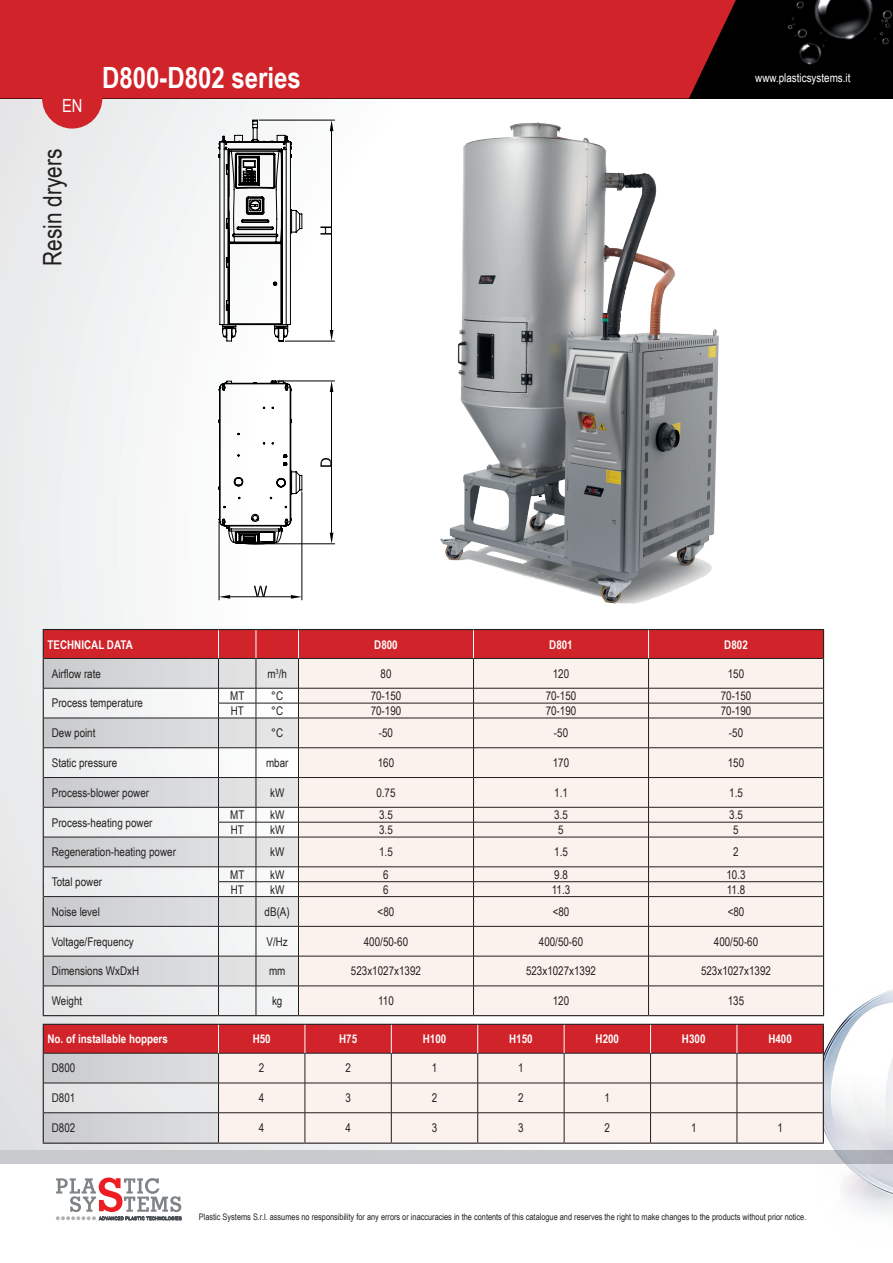
<style>
.page{position:relative;width:893px;height:1263px;background:#fff}
.page>*{position:absolute;margin:0;border:0;box-sizing:border-box;transform-origin:0 0}
.t1{font:700 29.25px "Arial Narrow";color:#fff}
.t2{font:25.5px "Arial Narrow";color:#231f20}
.t3{font:18px "Arial Narrow";color:#fff}
.t4{font:12px "Arial Narrow";color:#231f20}
.t5{font:700 12px "Arial Narrow";color:#fff}
.t6{font:12px "Arial Narrow";color:#fff}
.t7{font:9px "Arial Narrow";color:#231f20}
</style>
<div class="page">
<div style="left:0;top:98px;width:893px;height:1051px;background:linear-gradient(to right,#f0f1f2,#fff)"></div>
<div style="left:0;top:0;width:893px;height:98px;background:#000"></div>
<img style="left:788px;top:0;width:104px;height:65px">
<div style="left:0;top:0;width:736px;height:98px;background:#d1232a"></div>
<img style="left:812px;top:972px;width:81px;height:242px">
<div style="left:42px;top:68px;width:60px;height:61px;background:#d1232a;border-radius:50%"></div>
<svg style="left:56px;top:1177px;width:125px;height:43px"></svg>
<hr style="left:230px;top:596px;width:61px;height:1px;background:#000">
<hr style="left:302px;top:492px;width:1px;height:108px;background:#000">
<hr style="left:219px;top:521px;width:1px;height:79px;background:#000">
<svg style="left:219px;top:595px;width:11px;height:4px"></svg>
<svg style="left:291px;top:595px;width:11px;height:4px"></svg>
<svg style="left:254px;top:586px;width:13px;height:11px"></svg>
<svg style="left:219px;top:120px;width:116px;height:424px"></svg>
<img style="left:440px;top:123px;width:286px;height:482px">
<hr style="left:43px;top:1015px;width:175px;height:1px;background:#231f20">
<hr style="left:218px;top:1015px;width:38px;height:1px;background:#231f20">
<hr style="left:256px;top:1015px;width:42px;height:1px;background:#231f20">
<hr style="left:298px;top:1015px;width:175px;height:1px;background:#231f20">
<hr style="left:473px;top:1015px;width:175px;height:1px;background:#231f20">
<hr style="left:648px;top:1015px;width:176px;height:1px;background:#231f20">
<svg style="left:43px;top:629px;width:781px;height:386px;background:#e7d5d3"></svg>
<hr style="left:43px;top:1142px;width:175px;height:2px;background:#231f20">
<hr style="left:218px;top:1142px;width:87px;height:2px;background:#231f20">
<hr style="left:305px;top:1142px;width:86px;height:2px;background:#231f20">
<hr style="left:391px;top:1142px;width:87px;height:2px;background:#231f20">
<hr style="left:478px;top:1142px;width:86px;height:2px;background:#231f20">
<hr style="left:564px;top:1142px;width:86px;height:2px;background:#231f20">
<hr style="left:650px;top:1142px;width:87px;height:2px;background:#231f20">
<hr style="left:737px;top:1142px;width:87px;height:2px;background:#231f20">
<svg style="left:43px;top:1024px;width:781px;height:119px;background:#e2b4b4"></svg>
<h3 class="t3" style="left:62px;top:92px;width:22px">EN</h3>
<p class="t2" style="left:34px;top:266px;width:119px;rotate:-90deg">Resin dryers</p>
<p class="t1" style="left:102px;top:55px;width:200px">D800-D802 series</p>
<p class="t6" style="left:755px;top:69px;width:97px">www.plasticsystems.it</p>
<p class="t5" style="left:48px;top:635px;width:87px">TECHNICAL DATA</p>
<p class="t5" style="left:374px;top:635px;width:25px">D800</p>
<p class="t5" style="left:549px;top:635px;width:25px">D801</p>
<p class="t5" style="left:724px;top:635px;width:25px">D802</p>
<p class="t4" style="left:52px;top:665px;width:51px">Airflow rate</p>
<p class="t4" style="left:267px;top:665px;width:21px">m<sup>3</sup>/h</p>
<p class="t4" style="left:381px;top:665px;width:12px">80</p>
<p class="t4" style="left:553px;top:665px;width:18px">120</p>
<p class="t4" style="left:728px;top:665px;width:18px">150</p>
<p class="t4" style="left:52px;top:694px;width:93px">Process temperature</p>
<p class="t4" style="left:230px;top:687px;width:16px">MT</p>
<p class="t4" style="left:271px;top:687px;width:13px">°C</p>
<p class="t4" style="left:371px;top:687px;width:32px">70-150</p>
<p class="t4" style="left:546px;top:687px;width:32px">70-150</p>
<p class="t4" style="left:721px;top:687px;width:32px">70-150</p>
<p class="t4" style="left:231px;top:702px;width:15px">HT</p>
<p class="t4" style="left:271px;top:702px;width:13px">°C</p>
<p class="t4" style="left:371px;top:702px;width:32px">70-190</p>
<p class="t4" style="left:546px;top:702px;width:32px">70-190</p>
<p class="t4" style="left:721px;top:702px;width:32px">70-190</p>
<p class="t4" style="left:52px;top:724px;width:45px">Dew point</p>
<p class="t4" style="left:271px;top:724px;width:13px">°C</p>
<p class="t4" style="left:379px;top:724px;width:16px">-50</p>
<p class="t4" style="left:554px;top:724px;width:16px">-50</p>
<p class="t4" style="left:729px;top:724px;width:16px">-50</p>
<p class="t4" style="left:52px;top:754px;width:67px">Static pressure</p>
<p class="t4" style="left:266px;top:754px;width:24px">mbar</p>
<p class="t4" style="left:378px;top:754px;width:18px">160</p>
<p class="t4" style="left:553px;top:754px;width:18px">170</p>
<p class="t4" style="left:728px;top:754px;width:18px">150</p>
<p class="t4" style="left:52px;top:784px;width:99px">Process-blower power</p>
<p class="t4" style="left:270px;top:784px;width:16px">kW</p>
<p class="t4" style="left:376px;top:784px;width:21px">0.75</p>
<p class="t4" style="left:554px;top:784px;width:15px">1.1</p>
<p class="t4" style="left:729px;top:784px;width:15px">1.5</p>
<p class="t4" style="left:52px;top:813px;width:102px">Process-heating power</p>
<p class="t4" style="left:230px;top:806px;width:16px">MT</p>
<p class="t4" style="left:270px;top:806px;width:16px">kW</p>
<p class="t4" style="left:379px;top:806px;width:15px">3.5</p>
<p class="t4" style="left:554px;top:806px;width:15px">3.5</p>
<p class="t4" style="left:729px;top:806px;width:15px">3.5</p>
<p class="t4" style="left:231px;top:821px;width:15px">HT</p>
<p class="t4" style="left:270px;top:821px;width:16px">kW</p>
<p class="t4" style="left:379px;top:821px;width:15px">3.5</p>
<p class="t4" style="left:558px;top:821px;width:7px">5</p>
<p class="t4" style="left:733px;top:821px;width:7px">5</p>
<p class="t4" style="left:52px;top:843px;width:126px">Regeneration-heating power</p>
<p class="t4" style="left:270px;top:843px;width:16px">kW</p>
<p class="t4" style="left:379px;top:843px;width:15px">1.5</p>
<p class="t4" style="left:554px;top:843px;width:15px">1.5</p>
<p class="t4" style="left:733px;top:843px;width:7px">2</p>
<p class="t4" style="left:52px;top:873px;width:52px">Total power</p>
<p class="t4" style="left:230px;top:865px;width:16px">MT</p>
<p class="t4" style="left:270px;top:865px;width:16px">kW</p>
<p class="t4" style="left:383px;top:865px;width:7px">6</p>
<p class="t4" style="left:554px;top:865px;width:15px">9.8</p>
<p class="t4" style="left:726px;top:865px;width:21px">10.3</p>
<p class="t4" style="left:231px;top:880px;width:15px">HT</p>
<p class="t4" style="left:270px;top:880px;width:16px">kW</p>
<p class="t4" style="left:383px;top:880px;width:7px">6</p>
<p class="t4" style="left:552px;top:880px;width:20px">11.3</p>
<p class="t4" style="left:727px;top:880px;width:20px">11.8</p>
<p class="t4" style="left:52px;top:903px;width:50px">Noise level</p>
<p class="t4" style="left:265px;top:903px;width:27px">dB(A)</p>
<p class="t4" style="left:378px;top:903px;width:18px">&lt;80</p>
<p class="t4" style="left:553px;top:903px;width:18px">&lt;80</p>
<p class="t4" style="left:728px;top:903px;width:18px">&lt;80</p>
<p class="t4" style="left:52px;top:932px;width:84px">Voltage/Frequency</p>
<p class="t4" style="left:267px;top:932px;width:23px">V/Hz</p>
<p class="t4" style="left:364px;top:932px;width:46px">400/50-60</p>
<p class="t4" style="left:539px;top:932px;width:46px">400/50-60</p>
<p class="t4" style="left:714px;top:932px;width:46px">400/50-60</p>
<p class="t4" style="left:52px;top:962px;width:89px">Dimensions WxDxH</p>
<p class="t4" style="left:269px;top:962px;width:18px">mm</p>
<p class="t4" style="left:351px;top:962px;width:72px">523x1027x1392</p>
<p class="t4" style="left:526px;top:962px;width:72px">523x1027x1392</p>
<p class="t4" style="left:701px;top:962px;width:72px">523x1027x1392</p>
<p class="t4" style="left:52px;top:992px;width:32px">Weight</p>
<p class="t4" style="left:272px;top:992px;width:12px">kg</p>
<p class="t4" style="left:378px;top:992px;width:17px">110</p>
<p class="t4" style="left:553px;top:992px;width:18px">120</p>
<p class="t4" style="left:728px;top:992px;width:18px">135</p>
<p class="t5" style="left:48px;top:1030px;width:122px">No. of installable hoppers</p>
<p class="t5" style="left:253px;top:1030px;width:20px">H50</p>
<p class="t5" style="left:339px;top:1030px;width:20px">H75</p>
<p class="t5" style="left:423px;top:1030px;width:25px">H100</p>
<p class="t5" style="left:509px;top:1030px;width:25px">H150</p>
<p class="t5" style="left:596px;top:1030px;width:25px">H200</p>
<p class="t5" style="left:682px;top:1030px;width:25px">H300</p>
<p class="t5" style="left:768px;top:1030px;width:25px">H400</p>
<p class="t4" style="left:52px;top:1059px;width:25px">D800</p>
<p class="t4" style="left:259px;top:1059px;width:7px">2</p>
<p class="t4" style="left:345px;top:1059px;width:7px">2</p>
<p class="t4" style="left:432px;top:1059px;width:7px">1</p>
<p class="t4" style="left:518px;top:1059px;width:7px">1</p>
<p class="t4" style="left:52px;top:1089px;width:25px">D801</p>
<p class="t4" style="left:259px;top:1089px;width:7px">4</p>
<p class="t4" style="left:345px;top:1089px;width:7px">3</p>
<p class="t4" style="left:432px;top:1089px;width:7px">2</p>
<p class="t4" style="left:518px;top:1089px;width:7px">2</p>
<p class="t4" style="left:605px;top:1089px;width:7px">1</p>
<p class="t4" style="left:52px;top:1119px;width:25px">D802</p>
<p class="t4" style="left:259px;top:1119px;width:7px">4</p>
<p class="t4" style="left:345px;top:1119px;width:7px">4</p>
<p class="t4" style="left:432px;top:1119px;width:7px">3</p>
<p class="t4" style="left:518px;top:1119px;width:7px">3</p>
<p class="t4" style="left:605px;top:1119px;width:7px">2</p>
<p class="t4" style="left:691px;top:1119px;width:7px">1</p>
<p class="t4" style="left:777px;top:1119px;width:7px">1</p>
<p class="t7" style="left:199px;top:1211px;width:609px">Plastic Systems S.r.l. assumes no responsibility for any errors or inaccuracies in the contents of this catalogue and reserves the right to make changes to the products without prior notice.</p>
</div>
